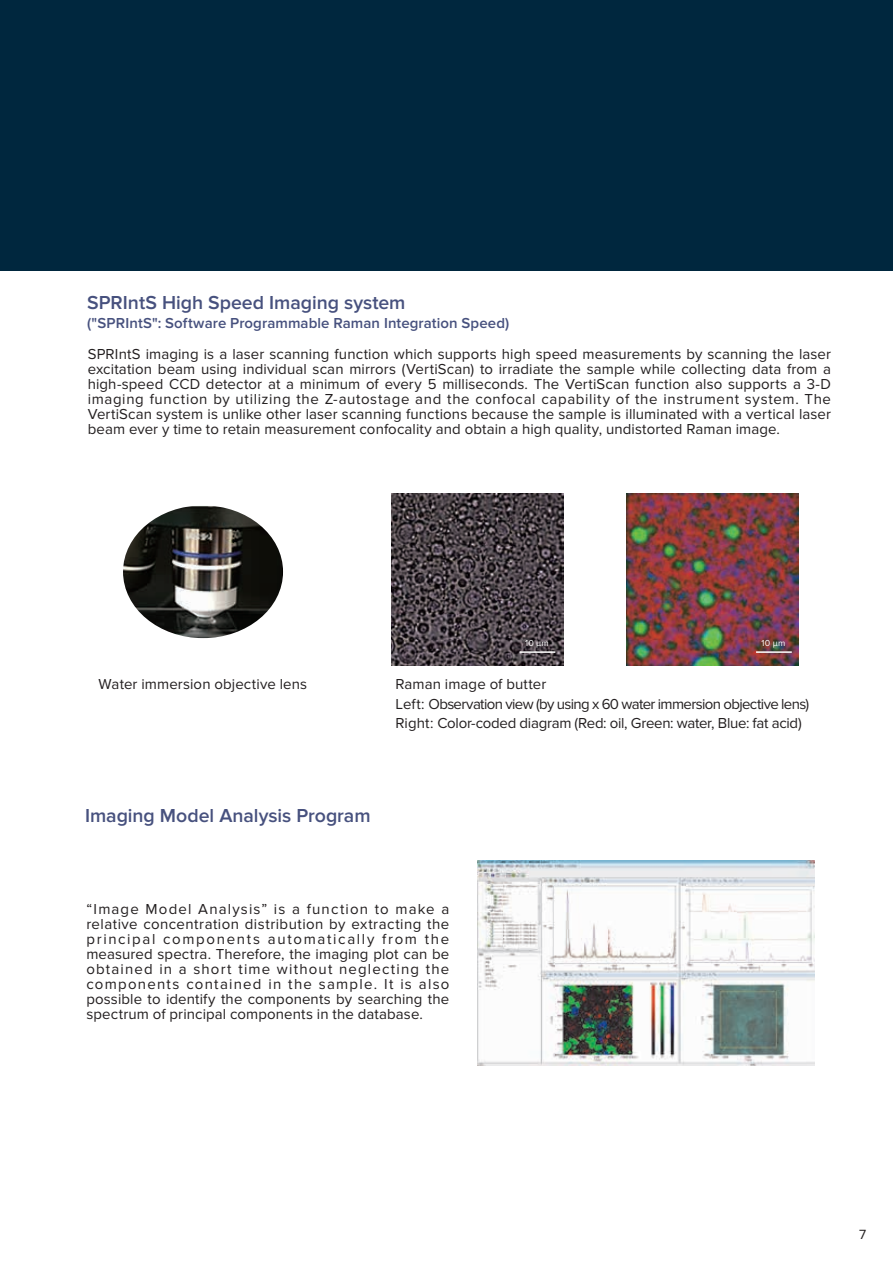
<style>
.page{position:relative;width:893px;height:1263px;background:#fff}
.page>*{position:absolute;margin:0;border:0;box-sizing:border-box;transform-origin:0 0}
.t1{font:600 19.5px "Proxima Nova";color:#47517e}
.t2{font:15px/15px "Proxima Nova";letter-spacing:.005em;color:#231f20;text-align:justify}
.t3{font:15px/19.2px "Proxima Nova";letter-spacing:-.02em;color:#231f20}
.t4{font:600 15px "Proxima Nova";letter-spacing:.005em;color:#47517e}
.t5{font:13.8px "Proxima Nova";color:#231f20}
.t6{font:9px "Proxima Nova";letter-spacing:.03em;color:#fff}
</style>
<div class="page">
<div style="left:0;top:0;width:893px;height:271px;background:#00273e"></div>
<img style="left:392px;top:493px;width:172px;height:172px">
<img style="left:627px;top:493px;width:172px;height:172px">
<img style="left:123px;top:506px;width:160px;height:132px">
<img style="left:478px;top:861px;width:337px;height:205px">
<hr style="left:756px;top:651px;width:36px;height:2px;background:#fff">
<hr style="left:520px;top:651px;width:35px;height:2px;background:#fff">
<h1 class="t1" style="left:87px;top:292px;width:320px">SPRIntS High Speed Imaging system</h1>
<p class="t4" style="left:87px;top:314px;width:424px">("SPRIntS": Software Programmable Raman Integration Speed)</p>
<p class="t2" style="left:88px;top:347px;width:745px">SPRIntS imaging is a laser scanning function which supports high speed measurements by scanning the laser excitation beam using individual scan mirrors (VertiScan) to irradiate the sample while collecting data from a high-speed CCD detector at a minimum of every 5 milliseconds. The VertiScan function also supports a 3-D imaging function by utilizing the Z-autostage and the confocal capability of the instrument system. The VertiScan system is unlike other laser scanning functions because the sample is illuminated with a vertical laser beam ever y time to retain measurement confocality and obtain a high quality, undistorted Raman image.</p>
<p class="t6" style="left:525px;top:637px;width:25px">10 µm</p>
<p class="t6" style="left:761px;top:637px;width:25px">10 µm</p>
<p class="t2" style="left:99px;top:677px;width:210px">Water immersion objective lens</p>
<p class="t3" style="left:395px;top:675px;width:415px">Raman image of butter<br>Left: Observation view (by using x 60 water immersion objective lens)<br>Right: Color-coded diagram (Red: oil, Green: water, Blue: fat acid)</p>
<h1 class="t1" style="left:85px;top:804px;width:287px">Imaging Model Analysis Program</h1>
<p class="t2" style="left:86px;top:902px;width:365px">“Image Model Analysis” is a function to make a relative concentration distribution by extracting the principal components automatically from the measured spectra. Therefore, the imaging plot can be obtained in a short time without neglecting the components contained in the sample. It is also possible to identify the components by searching the spectrum of principal components in the database.</p>
<p class="t5" style="left:859px;top:1226px;width:9px">7</p>
</div>
